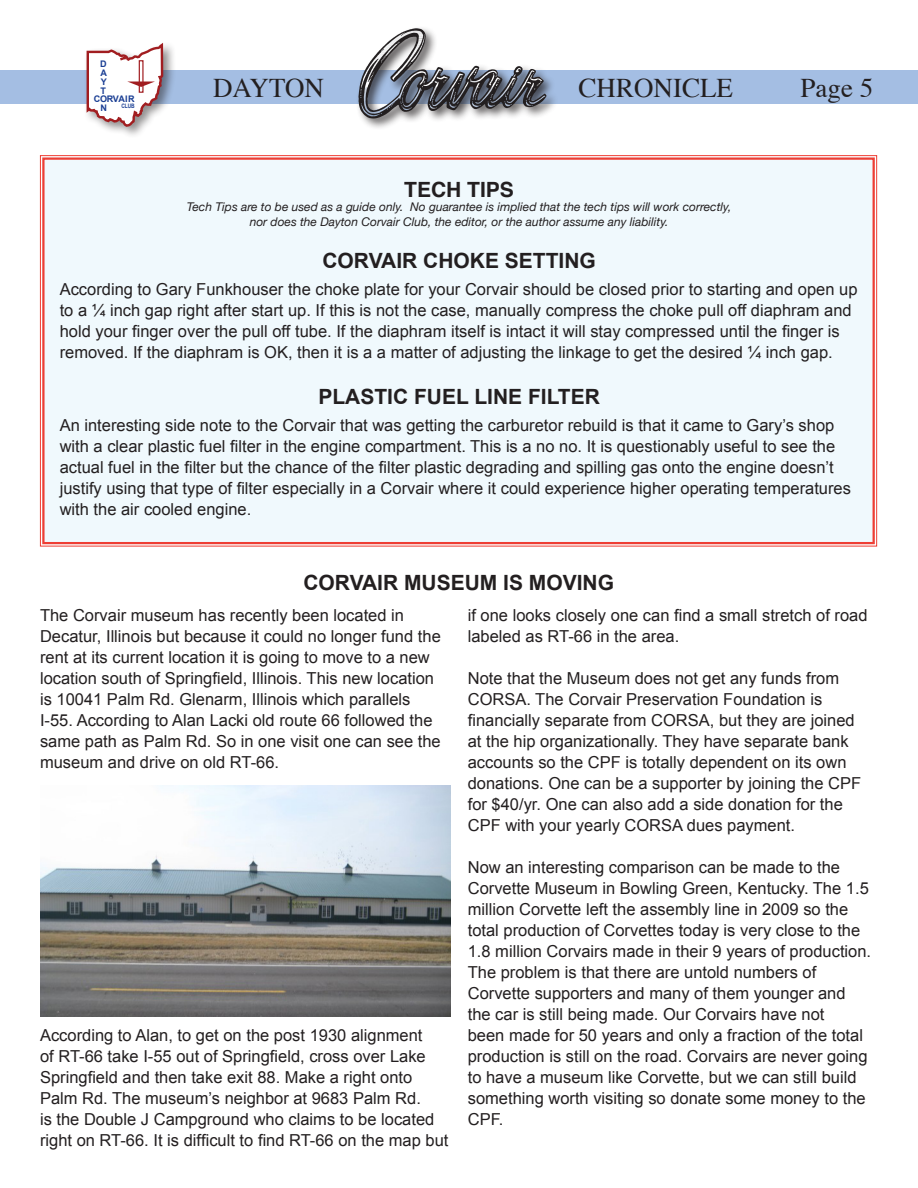
<style>
.page{position:relative;width:918px;height:1188px;background:#fff}
.page>*{position:absolute;margin:0;border:0;box-sizing:border-box;transform-origin:0 0}
.t1{font:27px "Times";color:#231f20}
.t2{font:700 21px "Arial";color:#231f20}
.t3{font:700 21px "Helvetica";color:#231f20}
.t4{font:16.5px/21px "Arial";color:#231f20}
.t5{font:italic 12px/14.4px "Helvetica Neue";color:#231f20;text-align:center}
.t6{font:700 9px/8.9px "Arial";letter-spacing:-.01em;color:#1b3f94;text-align:justify}
.t7{font:700 6.15px "Arial";color:#1b3f94;scale:.79 1}
</style>
<div class="page">
<div style="left:0;top:70px;width:918px;height:34px;background:#a4bee3"></div>
<div style="left:83px;top:41px;width:93px;height:98px;background:#231f20;opacity:.5"></div>
<svg style="left:85px;top:41px;width:79px;height:87px"></svg>
<div style="left:139px;top:60px;width:5px;height:33px;border:1px solid #a11d20"></div>
<div style="left:356px;top:26px;width:202px;height:104px;background:#231f20;opacity:.75"></div>
<img style="left:356px;top:26px;width:195px;height:97px">
<div style="left:40px;top:155px;width:837px;height:392px;background:#f0f9fd"></div>
<div style="left:42px;top:158px;width:833px;height:386px;border:2px solid #ee3e34"></div>
<img style="left:40px;top:785px;width:411px;height:232px">
<p class="t6" style="left:100px;top:59px;width:9px">D A Y T O N</p>
<p class="t6" style="left:94px;top:95px;width:42px">C RVAIR</p>
<p class="t7" style="left:121px;top:102px;width:18px">CLUB</p>
<p class="t1" style="left:213px;top:63px;width:113px">DAYTON</p>
<p class="t1" style="left:579px;top:63px;width:156px">CHRONICLE</p>
<p class="t1" style="left:801px;top:63px;width:74px">Page 5</p>
<p class="t3" style="left:404px;top:173px;width:111px">TECH TIPS</p>
<p class="t5" style="left:187px;top:201px;width:546px">Tech Tips are to be used as a guide only. No guarantee is implied that the tech tips will work correctly, nor does the Dayton Corvair Club, the editor, or the author assume any liability.</p>
<p class="t2" style="left:322px;top:247px;width:275px">CORVAIR CHOKE SETTING</p>
<p class="t4" style="left:60px;top:279px;width:799px">According to Gary Funkhouser the choke plate for your Corvair should be closed prior to starting and open up to a ¼ inch gap right after start up. If this is not the case, manually compress the choke pull off diaphram and hold your finger over the pull off tube. If the diaphram itself is intact it will stay compressed until the finger is removed. If the diaphram is OK, then it is a a matter of adjusting the linkage to get the desired ¼ inch gap.</p>
<p class="t2" style="left:318px;top:383px;width:283px">PLASTIC FUEL LINE FILTER</p>
<p class="t4" style="left:60px;top:415px;width:793px">An interesting side note to the Corvair that was getting the carburetor rebuild is that it came to Gary’s shop with a clear plastic fuel filter in the engine compartment. This is a no no. It is questionably useful to see the actual fuel in the filter but the chance of the filter plastic degrading and spilling gas onto the engine doesn’t justify using that type of filter especially in a Corvair where it could experience higher operating temperatures with the air cooled engine.</p>
<p class="t2" style="left:303px;top:569px;width:312px">CORVAIR MUSEUM IS MOVING</p>
<p class="t4" style="left:40px;top:605px;width:402px">The Corvair museum has recently been located in Decatur, Illinois but because it could no longer fund the rent at its current location it is going to move to a new location south of Springfield, Illinois. This new location is 10041 Palm Rd. Glenarm, Illinois which parallels I-55. According to Alan Lacki old route 66 followed the same path as Palm Rd. So in one visit one can see the museum and drive on old RT-66.</p>
<p class="t4" style="left:40px;top:1025px;width:410px">According to Alan, to get on the post 1930 alignment<br>of RT-66 take I-55 out of Springfield, cross over Lake Springfield and then take exit 88. Make a right onto Palm Rd. The museum’s neighbor at 9683 Palm Rd.<br>is the Double J Campground who claims to be located right on RT-66. It is difficult to find RT-66 on the map but</p>
<p class="t4" style="left:468px;top:605px;width:401px">if one looks closely one can find a small stretch of road labeled as RT-66 in the area.</p>
<p class="t4" style="left:468px;top:668px;width:395px">Note that the Museum does not get any funds from CORSA. The Corvair Preservation Foundation is financially separate from CORSA, but they are joined at the hip organizationally. They have separate bank accounts so the CPF is totally dependent on its own donations. One can be a supporter by joining the CPF for $40/yr. One can also add a side donation for the CPF with your yearly CORSA dues payment.</p>
<p class="t4" style="left:468px;top:857px;width:405px">Now an interesting comparison can be made to the Corvette Museum in Bowling Green, Kentucky. The 1.5 million Corvette left the assembly line in 2009 so the total production of Corvettes today is very close to the 1.8 million Corvairs made in their 9 years of production.<br>The problem is that there are untold numbers of Corvette supporters and many of them younger and the car is still being made. Our Corvairs have not<br>been made for 50 years and only a fraction of the total production is still on the road. Corvairs are never going to have a museum like Corvette, but we can still build something worth visiting so donate some money to the CPF.</p>
</div>
